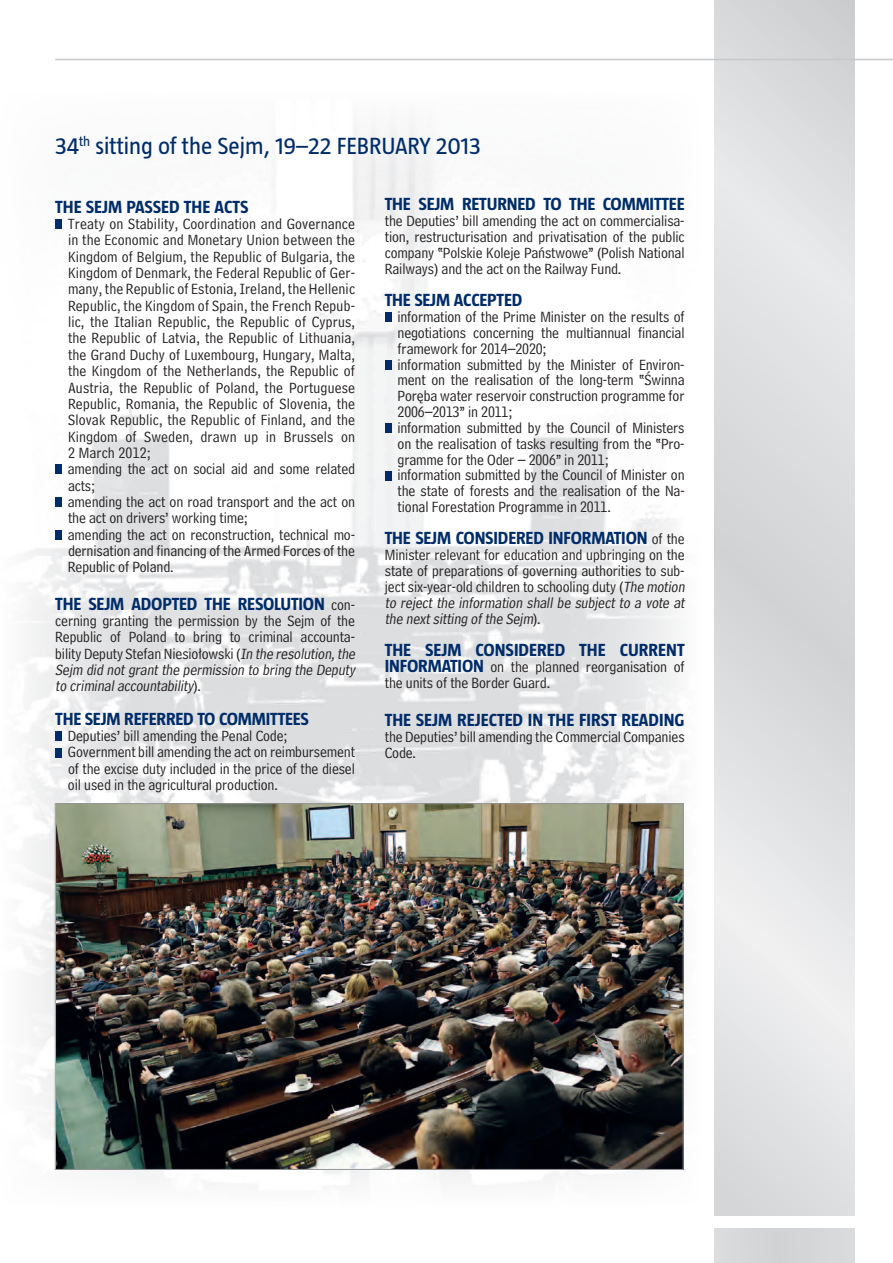
<style>
.page{position:relative;width:893px;height:1263px;background:#fff}
.page>*{position:absolute;margin:0;border:0;box-sizing:border-box;transform-origin:0 0}
.t1{font:24px "Taz CE";color:#002d6a}
.t2{font:700 18px "Taz CE";letter-spacing:-.01em;color:#002d6a}
.t3{font:12.6px/15.9px "Bell Cent Sejm";letter-spacing:-.01em;color:#231f20}
.t4{font:12.6px/16.4px "Bell Cent Sejm";letter-spacing:.01em;color:#231f20}
.s1{font-family:"Bell Cent Sejm";font-weight:400;font-size:12.6px;color:#231f20}
.s2{font-style:italic}
.s3{font-family:"Taz CE";font-weight:700;font-size:18px;color:#002d6a}
</style>
<div class="page">
<img style="left:25px;top:122px;width:659px;height:1063px">
<div style="left:714px;top:0;width:141px;height:1215px;background:linear-gradient(to bottom,#dadbdd,#e4e4e6)"></div>
<div style="left:714px;top:1228px;width:141px;height:35px;background:#d6d7d9"></div>
<hr style="left:55px;top:59px;width:838px;height:1px;background:#c7c8ca">
<div style="left:55px;top:219px;width:7px;height:10px;background:#002d6a"></div>
<div style="left:55px;top:464px;width:7px;height:10px;background:#002d6a"></div>
<div style="left:55px;top:497px;width:7px;height:10px;background:#002d6a"></div>
<div style="left:55px;top:530px;width:7px;height:10px;background:#002d6a"></div>
<div style="left:55px;top:731px;width:7px;height:10px;background:#002d6a"></div>
<div style="left:55px;top:748px;width:7px;height:9px;background:#002d6a"></div>
<div style="left:385px;top:312px;width:6px;height:10px;background:#002d6a"></div>
<div style="left:385px;top:360px;width:6px;height:10px;background:#002d6a"></div>
<div style="left:385px;top:423px;width:6px;height:10px;background:#002d6a"></div>
<div style="left:385px;top:471px;width:6px;height:9px;background:#002d6a"></div>
<img style="left:57px;top:805px;width:624px;height:362px">
<h1 class="t1" style="left:55px;top:133px;width:427px">34<sup>th</sup> sitting of the Sejm, 19–22 FEBRUARY 2013</h1>
<h2 class="t2" style="left:55px;top:197px;width:195px">THE SEJM PASSED THE ACTS</h2>
<p class="t4" style="left:68px;top:215px;width:289px">Treaty on Stability, Coordination and Governance in the Economic and Monetary Union between the Kingdom of Belgium, the Republic of Bulgaria, the Kingdom of Denmark, the Federal Republic of Ger&shy;many, the Republic of Estonia, Ireland, the Hellenic Republic, the Kingdom of Spain, the French Repub&shy;lic, the Italian Republic, the Republic of Cyprus, the Republic of Latvia, the Republic of Lithuania, the Grand Duchy of Luxembourg, Hungary, Malta, the Kingdom of the Netherlands, the Republic of Austria, the Republic of Poland, the Portuguese Republic, Romania, the Republic of Slovenia, the Slovak Republic, the Republic of Finland, and the Kingdom of Sweden, drawn up in Brussels on 2 March 2012;<br>amending the act on social aid and some related acts;<br>amending the act on road transport and the act on the act on drivers’ working time;<br>amending the act on reconstruction, technical mo&shy;dernisation and financing of the Armed Forces of the Republic of Poland.</p>
<h2 class="t2" style="left:55px;top:594px;width:301px">THE SEJM ADOPTED THE RESOLUTION <span class="s1">con-</span></h2>
<p class="t3" style="left:55px;top:613px;width:304px">cerning granting the permission by the Sejm of the Republic of Poland to bring to criminal accounta&shy;bility Deputy Stefan Niesiołowski (<span class="s2">Intheresolution,the Sejm did not grant the permission to bring the Deputy to criminal accountability</span>) .</p>
<h2 class="t2" style="left:55px;top:709px;width:255px">THE SEJM REFERRED TO COMMITTEES</h2>
<p class="t3" style="left:68px;top:728px;width:289px">Deputies’ bill amending the Penal Code; Government bill amending the act on reimbursement of the excise duty included in the price of the diesel oil used in the agricultural production.</p>
<h2 class="t2" style="left:385px;top:195px;width:301px">THE SEJM RETURNED TO THE COMMITTEE</h2>
<p class="t3" style="left:385px;top:213px;width:301px;text-align:justify">the Deputies’ bill amending the act on commercialisa&shy;tion, restructurisation and privatisation of the public company “Polskie Koleje Państwowe” (Polish National Railways) and the act on the Railway Fund.</p>
<h2 class="t2" style="left:385px;top:291px;width:139px">THE SEJM ACCEPTED</h2>
<p class="t3" style="left:397px;top:309px;width:289px">information of the Prime Minister on the results of negotiations concerning the multiannual financial framework for 2014–2020;<br>information submitted by the Minister of Environ&shy;ment on the realisation of the long-term “Świnna Poręba water reservoir construction programme for 2006–2013” in 2011;<br>information submitted by the Council of Ministers on the realisation of tasks resulting from the “Pro&shy;gramme for the Oder – 2006” in 2011;<br>information submitted by the Council of Minister on the state of forests and the realisation of the Na&shy;tional Forestation Programme in 2011.</p>
<h2 class="t2" style="left:385px;top:528px;width:301px">THE SEJM CONSIDERED INFORMATION <span class="s1">of the</span></h2>
<p class="t3" style="left:385px;top:547px;width:304px">Minister relevant for education and upbringing on the state of preparations of governing authorities to sub&shy;ject six-year-old children to schooling duty (<span class="s2">Themotion to reject the information shall be subject to a vote at the next sitting of the Sej m</span>) .</p>
<h2 class="t2" style="left:385px;top:640px;width:301px">THE SEJM CONSIDERED THE CURRENT</h2>
<p class="t3" style="left:385px;top:659px;width:301px"><span class="s3">INFORMATION</span> on the planned reorganisation of the units of the Border Guard.</p>
<h2 class="t2" style="left:385px;top:710px;width:301px">THE SEJM REJECTED IN THE FIRST READING</h2>
<p class="t3" style="left:385px;top:728px;width:301px">the Deputies’ bill amending the Commercial Companies<br>Code.</p>
</div>
